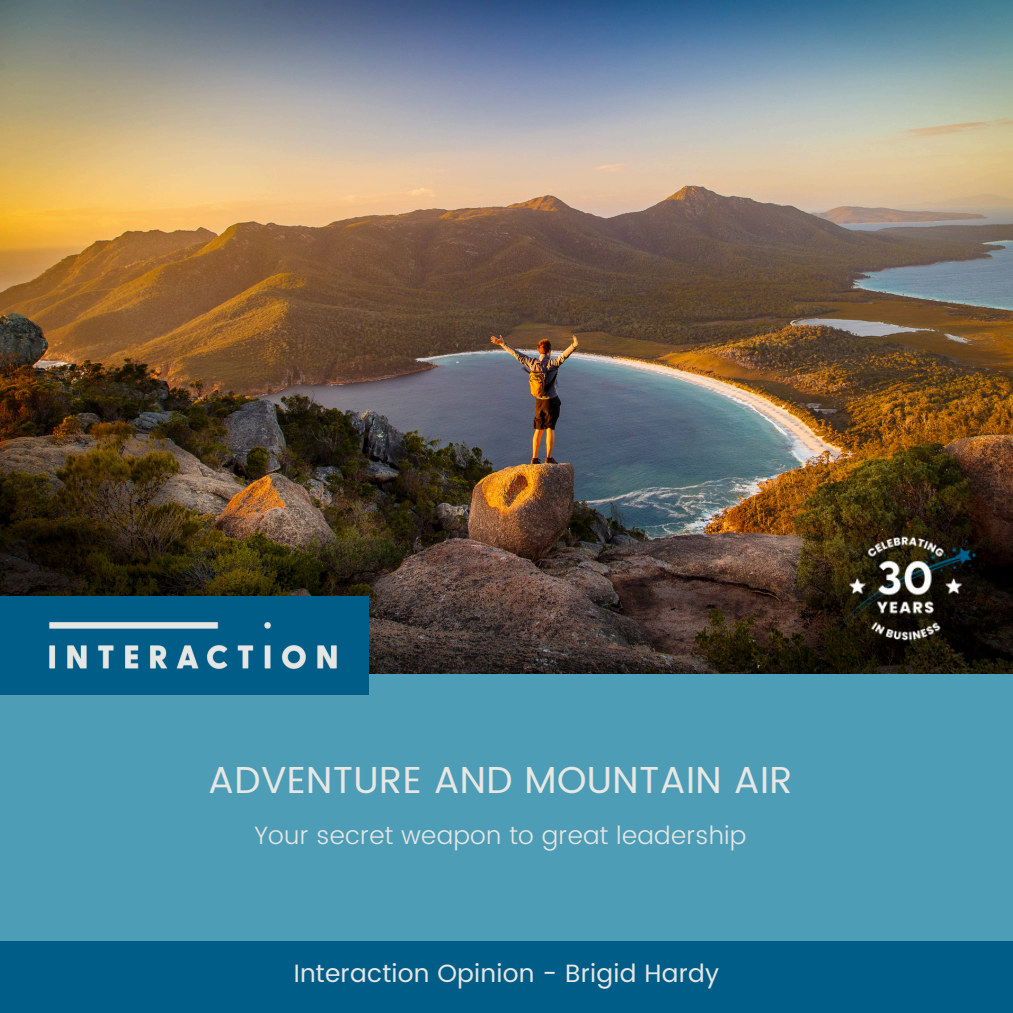
<style>
.page{position:relative;width:1013px;height:1013px;background:#fff}
.page>*{position:absolute;margin:0;border:0;box-sizing:border-box;transform-origin:0 0}
.t1{font:37.5px "Poppins";letter-spacing:.01em;color:#e7e7e4}
.t2{font:300 25px "Poppins";letter-spacing:.01em;color:#e7e7e4}
.t3{font:25px "Poppins";letter-spacing:.01em;color:#e7e7e4}
</style>
<div class="page">
<div style="left:0;top:0;width:1012px;height:1012px;background:#4e9db7"></div>
<img style="left:0;top:0;width:1012px;height:673px">
<img style="left:767px;top:450px;width:245px;height:224px">
<div style="left:0;top:596px;width:369px;height:98px;background:#005d87"></div>
<img style="left:49px;top:622px;width:288px;height:47px">
<div style="left:0;top:941px;width:1012px;height:71px;background:#005d87"></div>
<h1 class="t1" style="left:208px;top:758px;width:586px">ADVENTURE AND MOUNTAIN AIR</h1>
<p class="t2" style="left:254px;top:820px;width:493px">Your secret weapon to great leadership</p>
<h1 class="t3" style="left:294px;top:959px;width:427px">Interaction Opinion - Brigid Hardy</h1>
</div>
